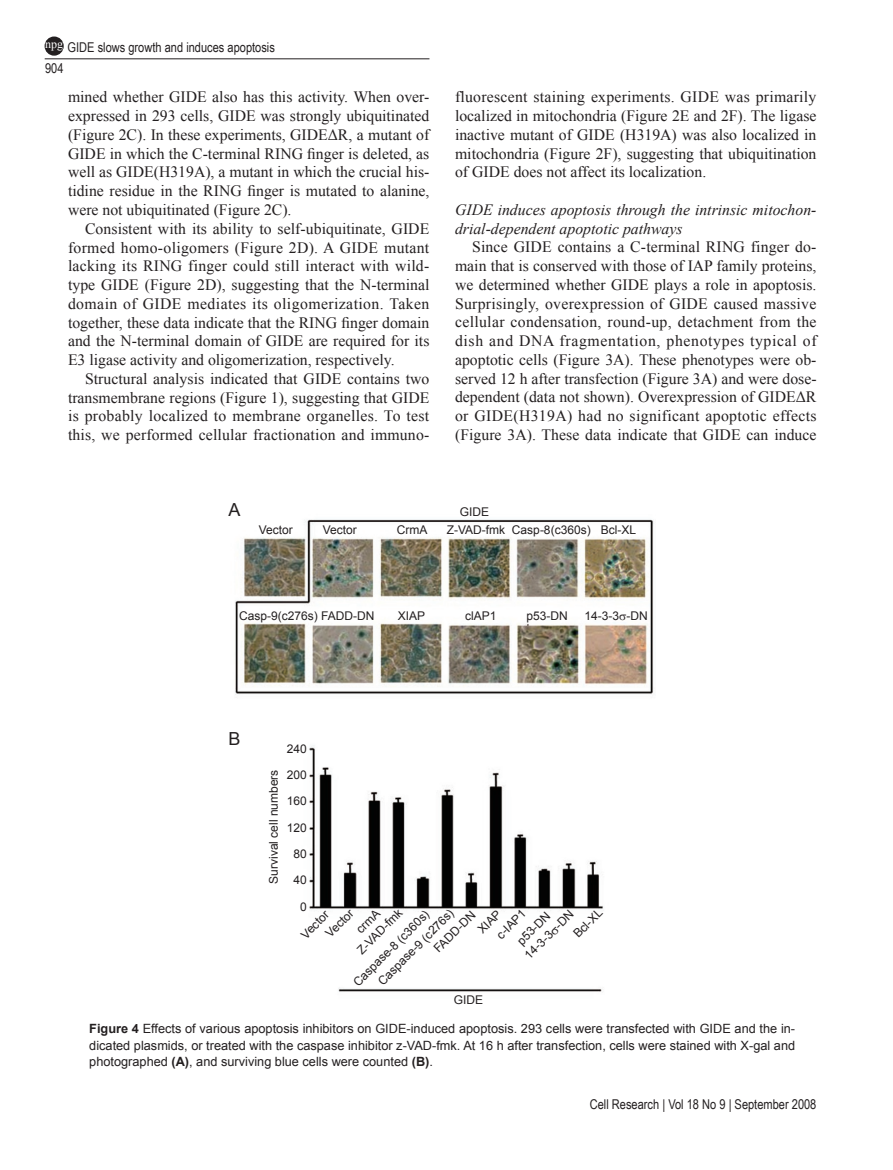
<style>
.page{position:relative;width:893px;height:1170px;background:#fff}
.page>*{position:absolute;margin:0;border:0;box-sizing:border-box;transform-origin:0 0}
.t1{font:18px "Arial MT2";color:#231f20}
.t2{font:15.75px/18.8px "Times New Roman PSMT2";color:#231f20;text-align:justify}
.t3{font:15.75px "Times New Roman";color:#231f20}
.t4{font:italic 15.75px "Times New Roman";color:#231f20}
.t5{font:15.75px "Times New Roman PSMT2";letter-spacing:.025em;color:#231f20}
.t6{font:15.75px "Times New Roman PSMT2";letter-spacing:.02em;color:#231f20}
.t7{font:15.75px "Times New Roman PS Italic MT2";color:#231f20}
.t8{font:13.5px "Arial Narrow";color:#231f20}
.t9{font:12.75px/16.5px "Arial";color:#231f20;text-align:justify}
.t10{font:12px/26.2px "Arial";color:#231f20}
.t11{font:12px/26.2px "Arial MT2";color:#231f20;text-align:center}
.t12{font:12px "Times New Roman PSMT2";color:#fff}
.s1{font-family:"Times New Roman"}
.s2{font-family:"Times New Roman PS Italic MT2";font-style:normal}
.s3{font-family:"Arial MT2"}
.s4{font-weight:700}
</style>
<div class="page">
<hr style="left:45px;top:59px;width:384px;height:1px;background:#231f20">
<div style="left:45px;top:37px;width:18px;height:18px;background:#231f20;border-radius:50%"></div>
<div style="left:45px;top:36px;width:19px;height:20px;border:2px solid #231f20;border-radius:50%"></div>
<img style="left:235px;top:519px;width:419px;height:473px">
<svg style="left:620px;top:614px;width:6px;height:6px"></svg>
<svg style="left:551px;top:926px;width:9px;height:9px"></svg>
<p class="t8" style="left:68px;top:37px;width:209px">GIDE slows growth and induces apoptosis</p>
<p class="t12" style="left:45px;top:36px;width:19px">npg</p>
<p class="t8" style="left:45px;top:59px;width:20px">904</p>
<p class="t2" style="left:68px;top:88px;width:363px">mined whether GIDE also has this activity. When over&shy;expressed in 293 cells, GIDE was strongly ubiquitinated (Figure 2C). In these experiments, GIDE<span class="s1">Δ</span>R, a mutant of</p>
<p class="t3" style="left:68px;top:143px;width:363px">GIDE in which the C-terminal RING finger is deleted, as</p>
<p class="t2" style="left:68px;top:163px;width:363px">well as GIDE(H319A), a mutant in which the crucial his-</p>
<p class="t3" style="left:68px;top:180px;width:363px">tidine residue in the RING finger is mutated to alanine,</p>
<p class="t2" style="left:68px;top:200px;width:225px">were not ubiquitinated (Figure 2C).</p>
<p class="t2" style="left:85px;top:219px;width:346px">Consistent with its ability to self-ubiquitinate, GIDE</p>
<p class="t6" style="left:68px;top:237px;width:363px">formed homo-oligomers (Figure 2D). A GIDE mutant</p>
<p class="t2" style="left:68px;top:256px;width:363px">lacking its RING finger could still interact with wild-</p>
<p class="t2" style="left:68px;top:275px;width:363px">type GIDE (Figure 2D), suggesting that the N-terminal</p>
<p class="t5" style="left:68px;top:293px;width:363px">domain of GIDE mediates its oligomerization. Taken</p>
<p class="t3" style="left:68px;top:311px;width:363px">together, these data indicate that the RING finger domain</p>
<p class="t2" style="left:68px;top:331px;width:363px">and the N-terminal domain of GIDE are required for its<br>E3 ligase activity and oligomerization, respectively.</p>
<p class="t2" style="left:68px;top:369px;width:363px;text-indent:17px">Structural analysis indicated that GIDE contains two transmembrane regions (Figure 1), suggesting that GIDE is probably localized to membrane organelles. To test this, we performed cellular fractionation and immuno-</p>
<p class="t1" style="left:229px;top:497px;width:14px">A</p>
<p class="t2" style="left:455px;top:87px;width:363px">fluorescent staining experiments. GIDE was primarily localized in mitochondria (Figure 2E and 2F). The ligase inactive mutant of GIDE (H319A) was also localized in mitochondria (Figure 2F), suggesting that ubiquitination of GIDE does not affect its localization.</p>
<p class="t4" style="left:455px;top:199px;width:363px">GIDE induces apoptosis through the intrinsic mitochon<span class="s2">-</span></p>
<p class="t7" style="left:455px;top:217px;width:229px">drial-dependent apoptotic pathways</p>
<p class="t2" style="left:455px;top:237px;width:363px;text-indent:17px">Since GIDE contains a C-terminal RING finger do&shy;main that is conserved with those of IAP family proteins, we determined whether GIDE plays a role in apoptosis.<br>Surprisingly, overexpression of GIDE caused massive cellular condensation, round-up, detachment from the dish and DNA fragmentation, phenotypes typical of apoptotic cells (Figure 3A). These phenotypes were ob&shy;served 12 h after transfection (Figure 3A) and were dose&shy;dependent (data not shown). Overexpression of GIDE<span class="s1">Δ</span>R or GIDE(H319A) had no significant apoptotic effects (Figure 3A). These data indicate that GIDE can induce</p>
<p class="t11" style="left:460px;top:498px;width:31px">GIDE</p>
<p class="t10" style="left:259px;top:516px;width:36px">Vector</p>
<p class="t10" style="left:323px;top:516px;width:35px">Vector</p>
<p class="t10" style="left:397px;top:516px;width:32px">CrmA</p>
<p class="t10" style="left:447px;top:516px;width:191px">Z-VAD-fmk Casp-8(c360s) Bcl-XL</p>
<p class="t10" style="left:239px;top:602px;width:137px">Casp-9(c276s) FADD-DN</p>
<p class="t10" style="left:398px;top:602px;width:29px">XIAP</p>
<p class="t10" style="left:465px;top:602px;width:33px">clAP1</p>
<p class="t10" style="left:526px;top:602px;width:43px">p53-DN</p>
<p class="t10" style="left:584px;top:602px;width:65px">14-3-3 <span class="s3">-DN</span></p>
<p class="t1" style="left:229px;top:726px;width:14px">B</p>
<p class="t11" style="left:261px;top:883px;width:116px;rotate:-90deg">Survival cell numbers</p>
<p class="t10" style="left:287px;top:735px;width:22px;text-align:center">240<br>200<br>160<br>120<br>80</p>
<p class="t11" style="left:293px;top:867px;width:15px">40<br>0</p>
<p class="t10" style="left:334px;top:962px;width:103px;line-height:20.1px;text-indent:25px;rotate:-45deg">Z-VAD-fmk<br>Caspase-8 (c360s)</p>
<p class="t10" style="left:511px;top:940px;width:65px;line-height:15.1px;text-indent:5px;rotate:-45deg">p53-DN<br>14-3-3 <span class="s3">-DN</span></p>
<p class="t10" style="left:566px;top:926px;width:37px;rotate:-45deg">Bcl-XL</p>
<p class="t10" style="left:419px;top:933px;width:55px;line-height:16.4px;text-indent:-62px;rotate:-45deg">Caspase-9 (c276s)<br>FADD-DN</p>
<p class="t10" style="left:481px;top:918px;width:38px;line-height:17px;text-indent:-10px;rotate:-45deg">XIAP c-IAP1</p>
<p class="t11" style="left:310px;top:918px;width:36px;line-height:16.4px;text-align:left;text-indent:-18px;rotate:-45deg">Vector<br>Vector</p>
<p class="t11" style="left:349px;top:922px;width:29px;rotate:-45deg">crmA</p>
<p class="t11" style="left:454px;top:986px;width:31px">GIDE</p>
<p class="t9" style="left:89px;top:1020px;width:707px"><span class="s4">Figure 4</span> Effects of various apoptosis inhibitors on GIDE-induced apoptosis. 293 cells were transfected with GIDE and the in&shy;dicated plasmids, or treated with the caspase inhibitor z-VAD-fmk. At 16 h after transfection, cells were stained with X-gal and <span class="s3">photographed</span> <span class="s4">(A)</span>, and surviving blue cells were counted <span class="s4">(B)</span><span class="s3">.</span></p>
<p class="t8" style="left:590px;top:1094px;width:228px">Cell Research | Vol 18 No 9 | September 2008</p>
</div>
